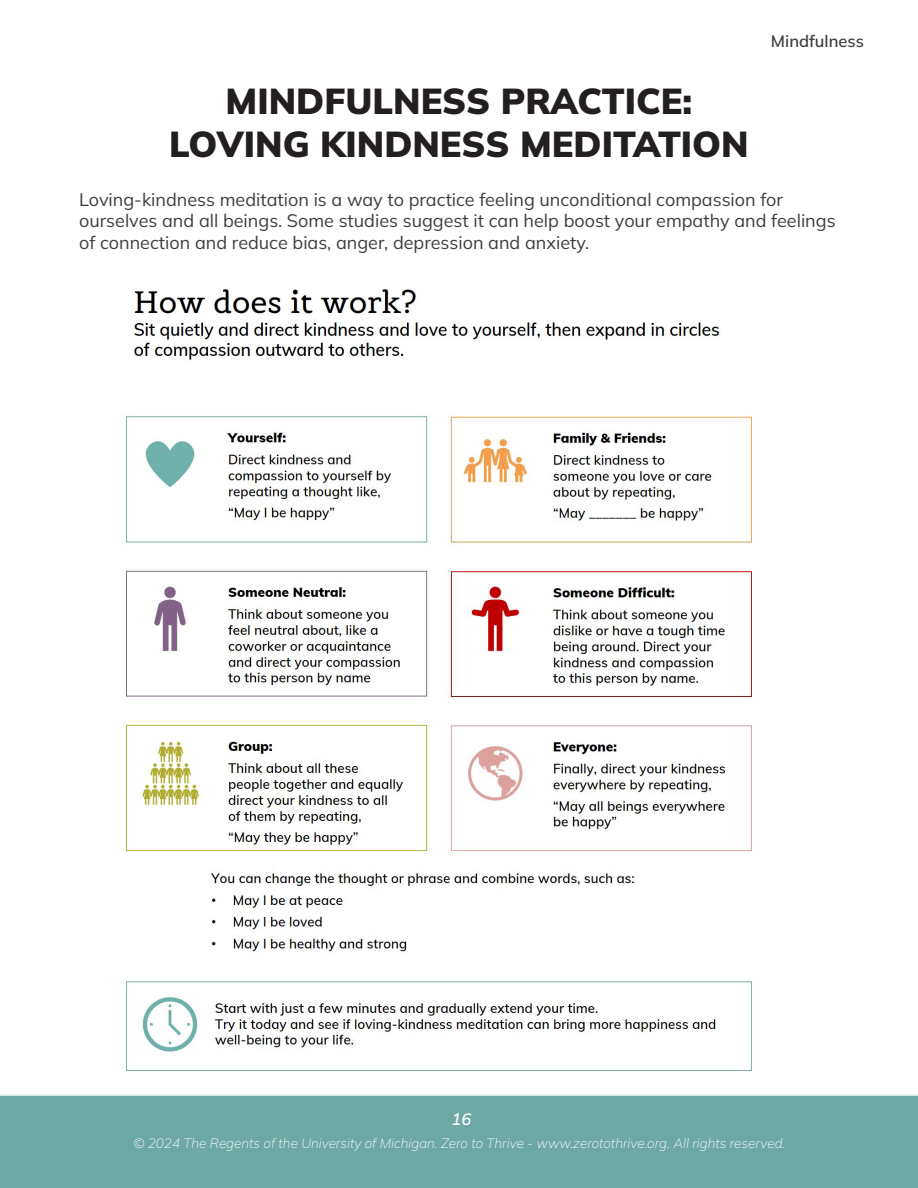
<style>
.page{position:relative;width:918px;height:1188px;background:#fff}
.page>*{position:absolute;margin:0;border:0;box-sizing:border-box;transform-origin:0 0}
.t1{font:900 36px "Mulish";color:#231f20}
.t2{font:18px/21.6px "Mulish";color:#3e3e3f}
.t3{font:600 16.5px "Mulish";color:#3e3e3f}
.t4{font:italic 600 16.5px "Mulish";color:#fff}
.t5{font:italic 200 13.5px "Mulish";color:#fff}
</style>
<div class="page">
<div style="left:0;top:1094px;width:918px;height:94px;background:#6ca8a4"></div>
<img style="left:125px;top:289px;width:626px;height:782px">
<p class="t3" style="left:771px;top:29px;width:95px">Mindfulness</p>
<p class="t1" style="left:226px;top:77px;width:468px">MINDFULNESS PRACTICE:</p>
<p class="t1" style="left:169px;top:120px;width:581px">LOVING KINDNESS MEDITATION</p>
<p class="t2" style="left:79px;top:188px;width:758px">Loving-kindness meditation is a way to practice feeling unconditional compassion for ourselves and all beings. Some studies suggest it can help boost your empathy and feelings of connection and reduce bias, anger, depression and anxiety.</p>
<p class="t4" style="left:451px;top:1108px;width:21px">16</p>
<p class="t5" style="left:133px;top:1134px;width:654px">© 2024 The Regents of the University of Michigan. Zero to Thrive - www.zerotothrive.org. All rights reserved.</p>
</div>
